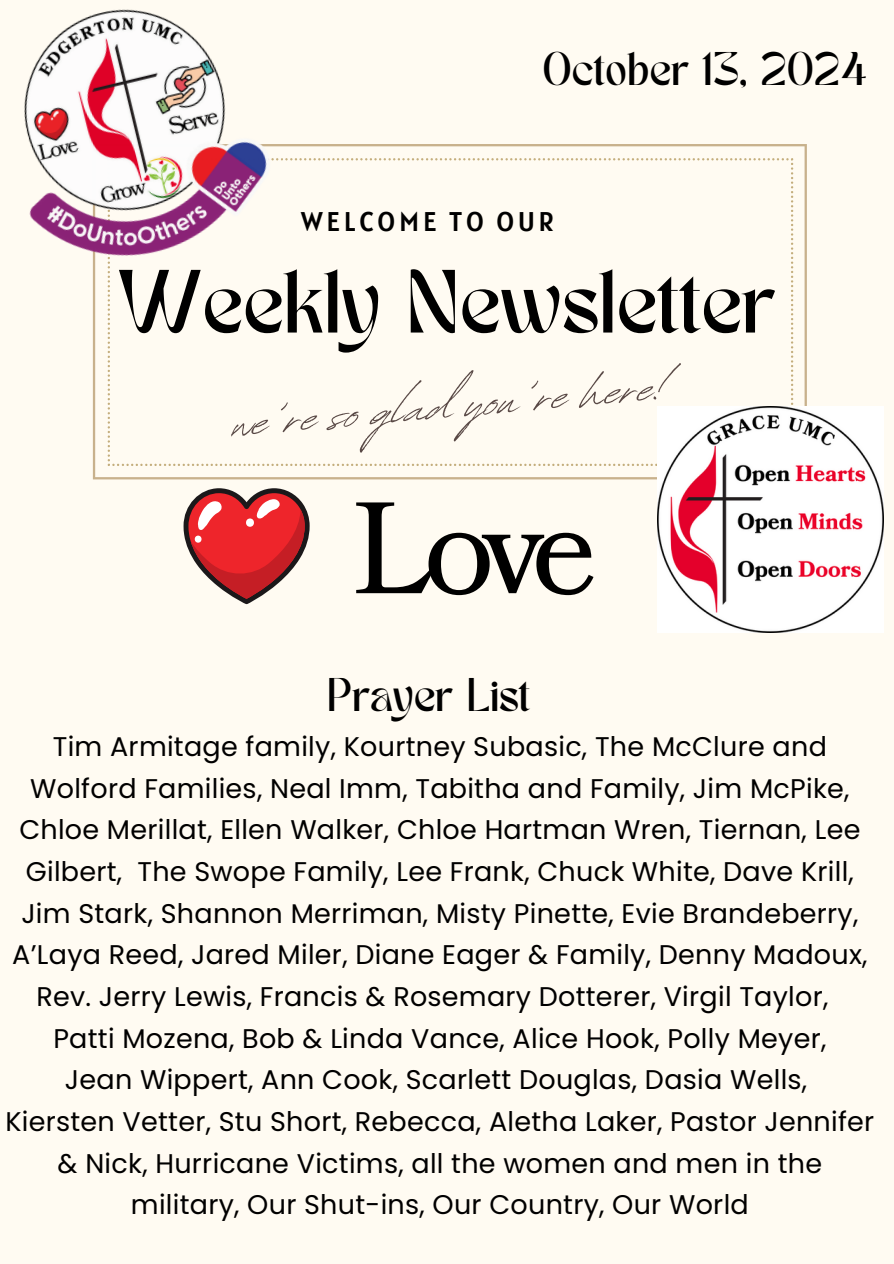
<style>
.page{position:relative;width:894px;height:1264px;background:#fff}
.page>*{position:absolute;margin:0;border:0;box-sizing:border-box;transform-origin:0 0}
.t1{font:129.6px "Bookmania";color:#000}
.t2{font:78.3px "Revive 80 Signature";color:#594946}
.t3{font:62.7px "TANMERINGUE";color:#000}
.t4{font:33px "TANMERINGUE";color:#000}
.t5{font:27px/41.7px "Poppins";letter-spacing:.01em;color:#000;text-align:center}
.t6{font:26.85px "Alatsi";letter-spacing:.14em;color:#000}
</style>
<div class="page">
<div style="left:0;top:0;width:893px;height:1263px;background:#fffbf2"></div>
<svg style="left:93px;top:144px;width:713px;height:335px"></svg>
<svg style="left:108px;top:158px;width:685px;height:308px"></svg>
<img style="left:24px;top:9px;width:266px;height:279px">
<svg style="left:183px;top:488px;width:126px;height:116px"></svg>
<img style="left:656px;top:406px;width:227px;height:226px">
<h5 class="t4" style="left:542px;top:51px;width:325px">October 13, 2024</h5>
<p class="t6" style="left:301px;top:204px;width:254px">WELCOME TO OUR</p>
<h4 class="t3" style="left:118px;top:269px;width:660px">Weekly Newsletter</h4>
<p class="t2" style="left:226px;top:363px;width:440px;rotate:-5deg">we're so glad you're here!</p>
<p class="t1" style="left:352px;top:462px;width:247px">Love</p>
<h3 class="t4" style="left:327px;top:677px;width:204px">Prayer List</h3>
<p class="t5" style="left:19px;top:726px;width:842px">Tim Armitage family, Kourtney Subasic, The McClure and Wolford Families, Neal Imm, Tabitha and Family, Jim McPike, Chloe Merillat, Ellen Walker, Chloe Hartman Wren, Tiernan, Lee Gilbert, The Swope Family, Lee Frank, Chuck White, Dave Krill,</p>
<h1 class="t5" style="left:21px;top:892px;width:838px">Jim Stark, Shannon Merriman, Misty Pinette, Evie Brandeberry,</h1>
<p class="t5" style="left:12px;top:934px;width:856px">A’Laya Reed, Jared Miler, Diane Eager &amp; Family, Denny Madoux,</p>
<h4 class="t5" style="left:36px;top:975px;width:793px">Rev. Jerry Lewis, Francis &amp; Rosemary Dotterer, Virgil Taylor,</h4>
<p class="t5" style="left:53px;top:1017px;width:774px">Patti Mozena, Bob &amp; Linda Vance, Alice Hook, Polly Meyer,</p>
<p class="t5" style="left:65px;top:1059px;width:743px">Jean Wippert, Ann Cook, Scarlett Douglas, Dasia Wells,</p>
<p class="t5" style="left:5px;top:1100px;width:870px">Kiersten Vetter, Stu Short, Rebecca, Aletha Laker, Pastor Jennifer &amp; Nick, Hurricane Victims, all the women and men in the military, Our Shut-ins, Our Country, Our World</p>
</div>
